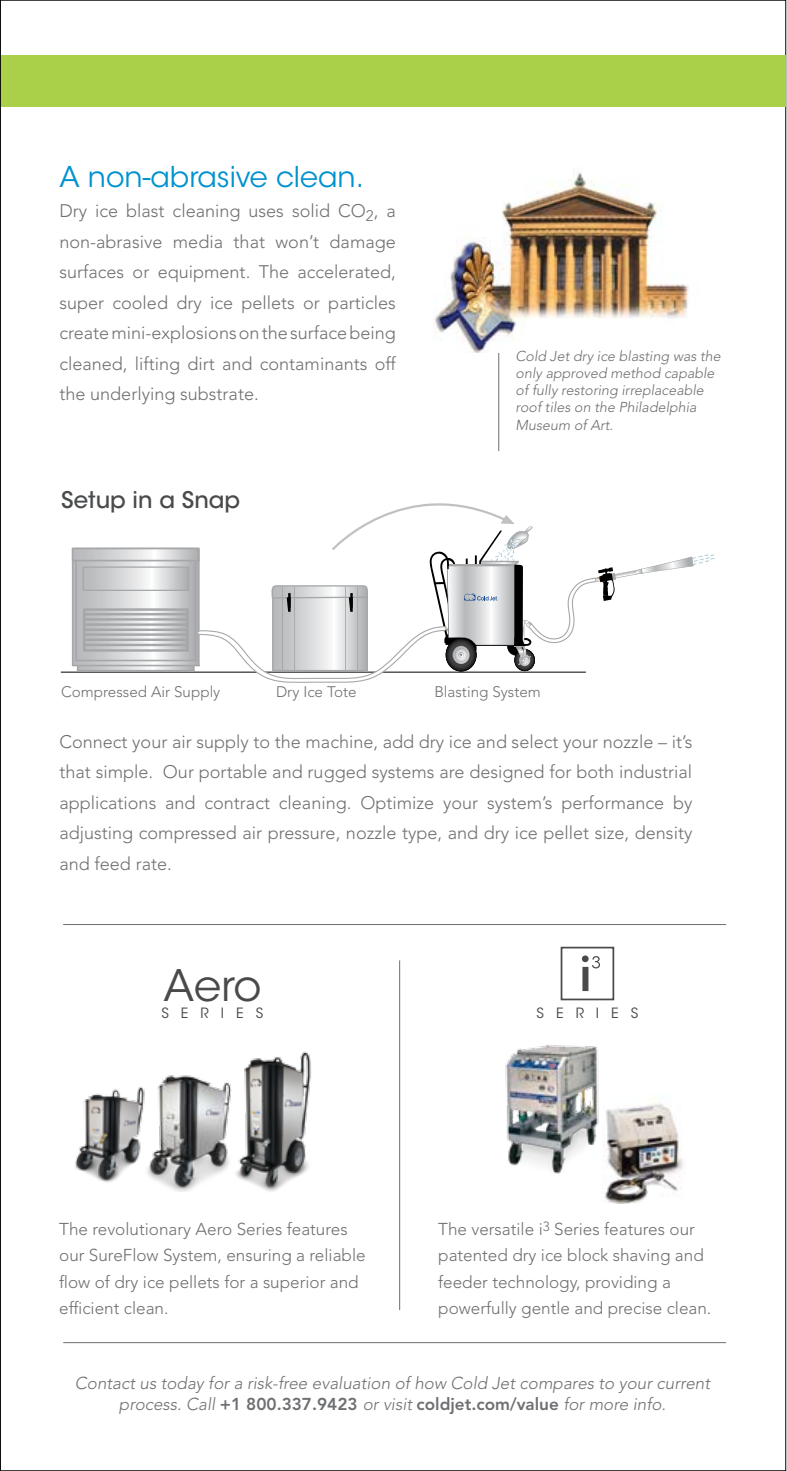
<style>
.page{position:relative;width:787px;height:1471px;background:#fff}
.page>*{position:absolute;margin:0;border:0;box-sizing:border-box;transform-origin:0 0}
.t1{font:43.2px "ITC Avant Garde Std";color:#484a4c}
.t2{font:28.4px "ITC Avant Garde Std";color:#0092cf}
.t3{font:500 22.8px "ITC Avant Garde Std";color:#484a4c}
.t4{font:300 18px/30.4px "Avenir LT Std";color:#6e6f72;text-align:justify}
.t5{font:300 17.2px/26.6px "Avenir LT Std";color:#6d6f71}
.t6{font:italic 300 17.2px/20.8px "Avenir LT Std";color:#6e6f72;text-align:center}
.t7{font:300 15.2px "Avenir LT Std";color:#6d6f71}
.t8{font:italic 300 14.2px/17.2px "Avenir LT Std";color:#6e6f72}
.t9{font:14.2px "ITC Avant Garde Std";letter-spacing:.85em;color:#484a4c}
.s1{font-weight:800;font-style:normal}
</style>
<div class="page">
<hr style="left:61px;top:672px;width:525px;height:1px;background:#000">
<svg style="left:72px;top:503px;width:643px;height:179px"></svg>
<hr style="left:399px;top:960px;width:1px;height:350px;background:#6e6f72">
<img style="left:75px;top:1086px;width:70px;height:97px">
<img style="left:147px;top:1075px;width:80px;height:117px">
<img style="left:227px;top:1051px;width:84px;height:141px">
<img style="left:605px;top:1103px;width:78px;height:101px">
<img style="left:505px;top:1045px;width:94px;height:129px">
<div style="left:560px;top:946px;width:54px;height:54px;border:2px solid #484a4c"></div>
<svg style="left:582px;top:955px;width:18px;height:36px"></svg>
<hr style="left:63px;top:924px;width:663px;height:1px;background:#6e6f72">
<hr style="left:63px;top:1342px;width:663px;height:1px;background:#6e6f72">
<hr style="left:498px;top:316px;width:1px;height:135px;background:#6e6f72">
<img style="left:435px;top:172px;width:254px;height:180px">
<div style="left:1px;top:55px;width:785px;height:52px;background:#a9d048"></div>
<svg style="left:0;top:0;width:1px;height:1471px"></svg>
<h2 class="t2" style="left:59px;top:160px;width:306px">A non-abrasive clean.</h2>
<p class="t4" style="left:59px;top:196px;width:338px">Dry ice blast cleaning uses solid CO<sub>2</sub>, a non-abrasive media that won’t damage surfaces or equipment. The accelerated, super cooled dry ice pellets or particles create mini-explosions on the surface being cleaned, lifting dirt and contaminants off the underlying substrate.</p>
<p class="t3" style="left:61px;top:485px;width:180px">Setup in a Snap</p>
<p class="t8" style="left:515px;top:348px;width:207px">Cold Jet dry ice blasting was the only approved method capable of fully restoring irreplaceable roof tiles on the Philadelphia<br>Museum of Art.</p>
<p class="t7" style="left:61px;top:683px;width:161px">Compressed Air Supply</p>
<p class="t7" style="left:276px;top:683px;width:82px">Dry Ice Tote</p>
<p class="t7" style="left:434px;top:683px;width:108px">Blasting System</p>
<p class="t4" style="left:59px;top:726px;width:634px">Connect your air supply to the machine, add dry ice and select your nozzle – it’s that simple. Our portable and rugged systems are designed for both industrial applications and contract cleaning. Optimize your system’s performance by adjusting compressed air pressure, nozzle type, and dry ice pellet size, density and feed rate.</p>
<h1 class="t1" style="left:163px;top:959px;width:99px">Aero</h1>
<p class="t9" style="left:161px;top:1004px;width:103px">SERIES</p>
<p class="t9" style="left:536px;top:1004px;width:103px">SERIES</p>
<p class="t5" style="left:59px;top:1215px;width:308px">The revolutionary Aero Series features our SureFlow System, ensuring a reliable flow of dry ice pellets for a superior and efficient clean.</p>
<p class="t5" style="left:438px;top:1215px;width:275px">The versatile i<sup>3</sup> Series features our patented dry ice block shaving and feeder technology, providing a powerfully gentle and precise clean.</p>
<p class="t6" style="left:75px;top:1372px;width:637px">Contact us today for a risk-free evaluation of how Cold Jet compares to your current process. Call <span class="s1">+1 800.337.9423</span> or visit <span class="s1">coldjet.com/value</span> for more info.</p>
</div>
